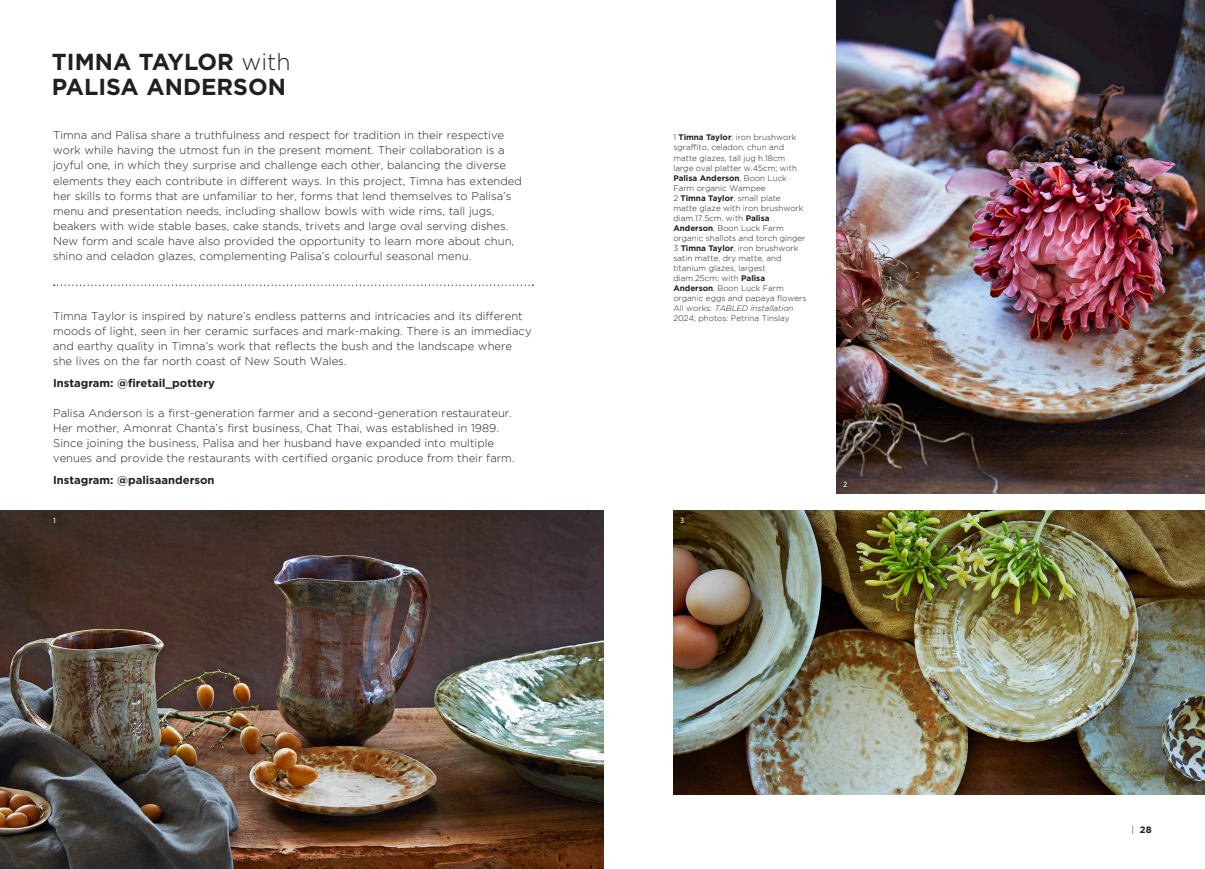
<style>
.page{position:relative;width:1205px;height:869px;background:#fff}
.page>*{position:absolute;margin:0;border:0;box-sizing:border-box;transform-origin:0 0}
.Catalogue_Names{font:700 23.12px/25.6px "Gotham";color:#231f20}
.Bodycopy_Catalogue{font:300 11.25px/15px "Gotham";color:#231f20}
.Bodycopy_Catalogue-2{font:700 11.25px "Gotham";color:#231f20}
.t1{font:700 9.38px "Gotham";color:#231f20}
.Captions_Catalogue{font:300 8.12px/10px "Gotham";color:#231f20}
.Image_number{font:8.12px "Myriad Pro";color:#fff}
.s1{font-weight:300}
.s2{font-weight:700}
.s3{font-style:italic}
</style>
<div class="page">
<svg style="left:54px;top:284px;width:479px;height:2px"></svg>
<img style="left:0;top:510px;width:603px;height:358px">
<img style="left:836px;top:0;width:369px;height:493px">
<img style="left:673px;top:510px;width:532px;height:284px">
<p class="Catalogue_Names" style="left:52px;top:48px;width:240px">TIMNA TAYLOR <span class="s1">with<br></span>PALISA ANDERSON</p>
<p class="Bodycopy_Catalogue" style="left:53px;top:128px;width:470px">Timna and Palisa share a truthfulness and respect for tradition in their respective work while having the utmost fun in the present moment. Their collaboration is a joyful one, in which they surprise and challenge each other, balancing the diverse elements they each contribute in different ways. In this project, Timna has extended her skills to forms that are unfamiliar to her, forms that lend themselves to Palisa’s menu and presentation needs, including shallow bowls with wide rims, tall jugs, beakers with wide stable bases, cake stands, trivets and large oval serving dishes.<br>New form and scale have also provided the opportunity to learn more about chun, shino and celadon glazes, complementing Palisa’s colourful seasonal menu.</p>
<p class="Bodycopy_Catalogue" style="left:53px;top:308px;width:480px">Timna Taylor is inspired by nature’s endless patterns and intricacies and its different moods of light, seen in her ceramic surfaces and mark-making. There is an immediacy and earthy quality in Timna’s work that reflects the bush and the landscape where she lives on the far north coast of New South Wales.</p>
<p class="Bodycopy_Catalogue-2" style="left:53px;top:376px;width:163px">Instagram: @firetail_pottery</p>
<p class="Bodycopy_Catalogue" style="left:53px;top:405px;width:463px">Palisa Anderson is a first-generation farmer and a second-generation restaurateur.<br>Her mother, Amonrat Chanta’s first business, Chat Thai, was established in 1989.<br>Since joining the business, Palisa and her husband have expanded into multiple venues and provide the restaurants with certified organic produce from their farm.</p>
<p class="Bodycopy_Catalogue-2" style="left:53px;top:473px;width:163px">Instagram: @palisaanderson</p>
<p class="Image_number" style="left:52px;top:514px;width:6px">1</p>
<p class="Captions_Catalogue" style="left:673px;top:132px;width:135px">1 <span class="s2">Timna Taylor</span>, iron brushwork sgraffito, celadon, chun and matte glazes, tall jug h.18cm large oval platter w.45cm; with<br><span class="s2">Palisa Anderson</span>, Boon Luck<br>Farm organic Wampee<br>2 <span class="s2">Timna Taylor</span>, small plate<br>matte glaze with iron brushwork diam.17.5cm, with <span class="s2">Palisa<br>Anderson</span>, Boon Luck Farm organic shallots and torch ginger<br>3 <span class="s2">Timna Taylor</span>, iron brushwork satin matte, dry matte, and titanium glazes, largest diam.25cm; with <span class="s2">Palisa<br>Anderson</span>, Boon Luck Farm organic eggs and papaya flowers<br>All works: <span class="s3">TABLED installation<br></span>2024; photos: Petrina Tinslay</p>
<p class="Image_number" style="left:680px;top:514px;width:6px">3</p>
<p class="Image_number" style="left:843px;top:479px;width:6px">2</p>
<p class="t1" style="left:1131px;top:824px;width:22px"><span class="s1">|</span> 28</p>
</div>
